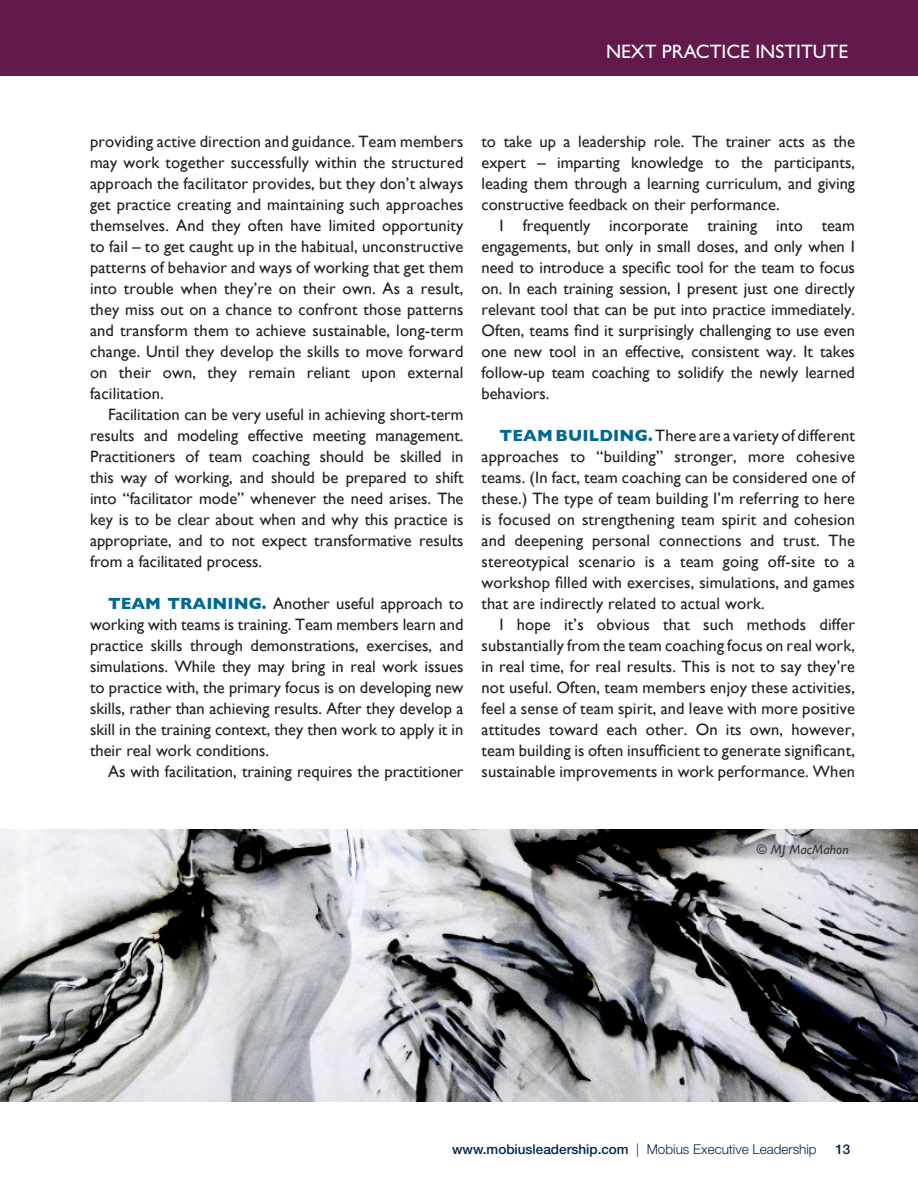
<style>
.page{position:relative;width:918px;height:1188px;background:#fff}
.page>*{position:absolute;margin:0;border:0;box-sizing:border-box;transform-origin:0 0}
.t1{font:19.5px "Gill Sans Std";color:#fff}
.Body_Copy_Gill_Sans{font:16.5px/21px "Gill Sans";color:#231f20;text-align:justify}
.t2{font:300 13.5px "Helvetica Neue LT Std";color:#00254c}
.MEL_PARA_NO_INDENT{font:italic 13.5px "Gill Sans Std";letter-spacing:.01em;color:#333}
.t3{font:500 13.5px "Helvetica Neue LT Std";color:#00254c}
.s1{font-weight:700;color:#006893}
.s2{font-weight:500}
</style>
<div class="page">
<div style="left:0;top:0;width:918px;height:76px;background:#62194b"></div>
<svg style="left:1px;top:829px;width:916px;height:273px;background:#98999c"></svg>
<p class="t1" style="left:606px;top:40px;width:244px">NEXT PRACTICE INSTITUTE</p>
<p class="Body_Copy_Gill_Sans" style="left:90px;top:131px;width:375px">providing active direction and guidance. Team members may work together successfully within the structured approach the facilitator provides, but they don’t always get practice creating and maintaining such approaches themselves. And they often have limited opportunity to fail – to get caught up in the habitual, unconstructive patterns of behavior and ways of working that get them into trouble when they’re on their own. As a result, they miss out on a chance to confront those patterns and transform them to achieve sustainable, long-term change. Until they develop the skills to move forward on their own, they remain reliant upon external facilitation.</p>
<p class="Body_Copy_Gill_Sans" style="left:90px;top:404px;width:375px;text-indent:18px">Facilitation can be very useful in achieving short-term results and modeling effective meeting management.<br>Practitioners of team coaching should be skilled in this way of working, and should be prepared to shift into “facilitator mode” whenever the need arises. The key is to be clear about when and why this practice is appropriate, and to not expect transformative results from a facilitated process.</p>
<p class="Body_Copy_Gill_Sans" style="left:90px;top:593px;width:375px;text-indent:18px"><span class="s1">TEAM TRAINING.</span> Another useful approach to working with teams is training. Team members learn and practice skills through demonstrations, exercises, and simulations. While they may bring in real work issues to practice with, the primary focus is on developing new skills, rather than achieving results. After they develop a skill in the training context, they then work to apply it in their real work conditions.</p>
<p class="Body_Copy_Gill_Sans" style="left:108px;top:761px;width:357px">As with facilitation, training requires the practitioner</p>
<p class="Body_Copy_Gill_Sans" style="left:481px;top:131px;width:375px">to take up a leadership role. The trainer acts as the expert – imparting knowledge to the participants, leading them through a learning curriculum, and giving constructive feedback on their performance.</p>
<p class="Body_Copy_Gill_Sans" style="left:481px;top:215px;width:375px;text-indent:18px">I frequently incorporate training into team engagements, but only in small doses, and only when I need to introduce a specific tool for the team to focus on. In each training session, I present just one directly relevant tool that can be put into practice immediately.<br>Often, teams find it surprisingly challenging to use even one new tool in an effective, consistent way. It takes follow-up team coaching to solidify the newly learned behaviors.</p>
<p class="Body_Copy_Gill_Sans" style="left:481px;top:425px;width:375px;text-indent:18px"><span class="s1">TEAM BUILDING.</span> There are a variety of different approaches to “building” stronger, more cohesive teams. (In fact, team coaching can be considered one of these.) The type of team building I’m referring to here is focused on strengthening team spirit and cohesion and deepening personal connections and trust. The stereotypical scenario is a team going off-site to a workshop filled with exercises, simulations, and games that are indirectly related to actual work.</p>
<p class="Body_Copy_Gill_Sans" style="left:481px;top:614px;width:375px;text-indent:18px">I hope it’s obvious that such methods differ substantially from the team coaching focus on real work, in real time, for real results. This is not to say they’re not useful. Often, team members enjoy these activities, feel a sense of team spirit, and leave with more positive attitudes toward each other. On its own, however, team building is often insufficient to generate significant, sustainable improvements in work performance. When</p>
<p class="MEL_PARA_NO_INDENT" style="left:757px;top:841px;width:93px">© MJ MacMahon</p>
<p class="t2" style="left:452px;top:1141px;width:366px"><span class="s2">www.mobiusleadership.com</span> | Mobius Executive Leadership</p>
<p class="t3" style="left:835px;top:1141px;width:17px">13</p>
</div>
